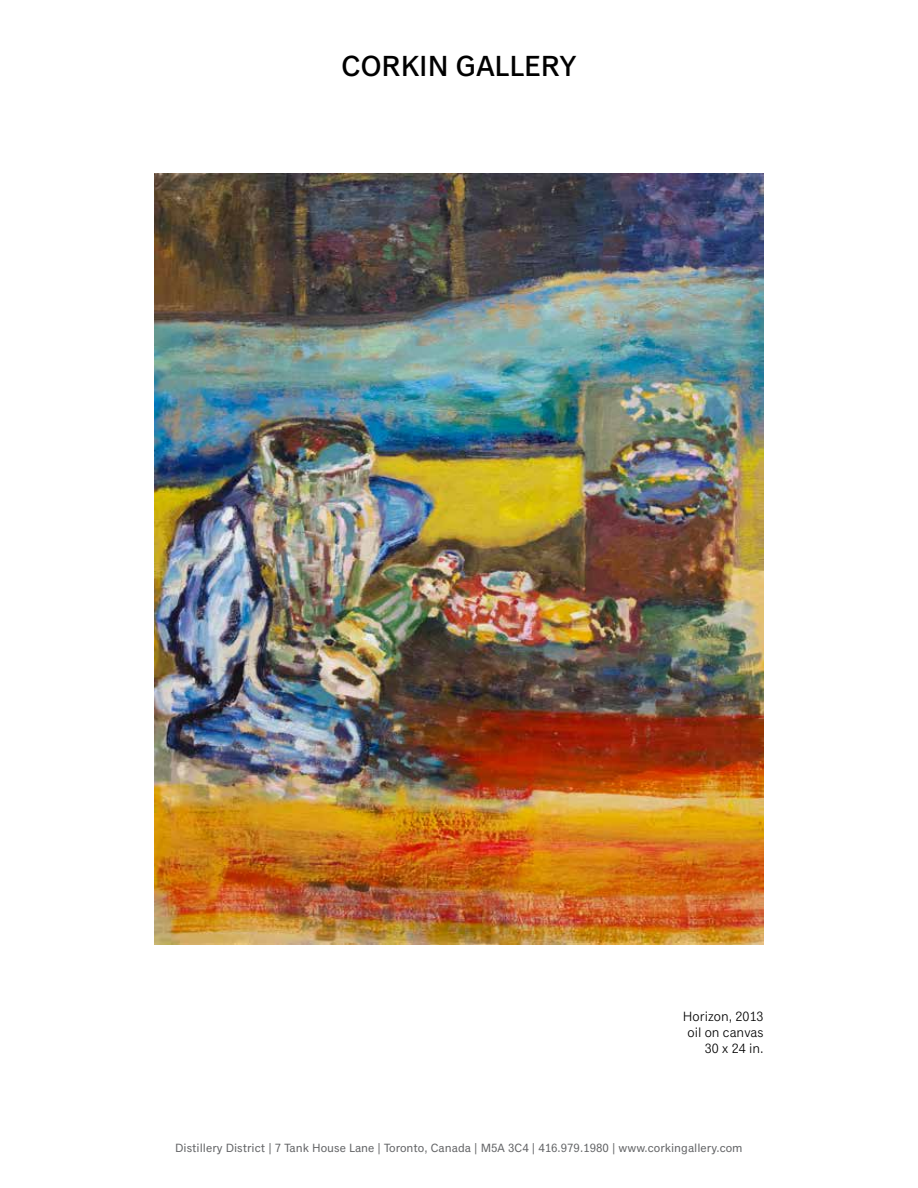
<style>
.page{position:relative;width:918px;height:1188px;background:#fff}
.page>*{position:absolute;margin:0;border:0;box-sizing:border-box;transform-origin:0 0}
.t1{font:500 29.25px "Classic Grotesque Pro";color:#000}
.t2{font:13.5px/16.2px "Classic Grotesque Pro";color:#000;text-align:right}
.t3{font:12px "Classic Grotesque Pro";color:#636466}
</style>
<div class="page">
<img style="left:154px;top:174px;width:610px;height:771px">
<h1 class="t1" style="left:341px;top:50px;width:237px">CORKIN GALLERY</h1>
<p class="t2" style="left:683px;top:1008px;width:82px">Horizon, 2013 oil on canvas<br>30 x 24 in.</p>
<p class="t3" style="left:175px;top:1141px;width:569px">Distillery District | 7 Tank House Lane | Toronto, Canada | M5A 3C4 | 416.979.1980 | www.corkingallery.com</p>
</div>
